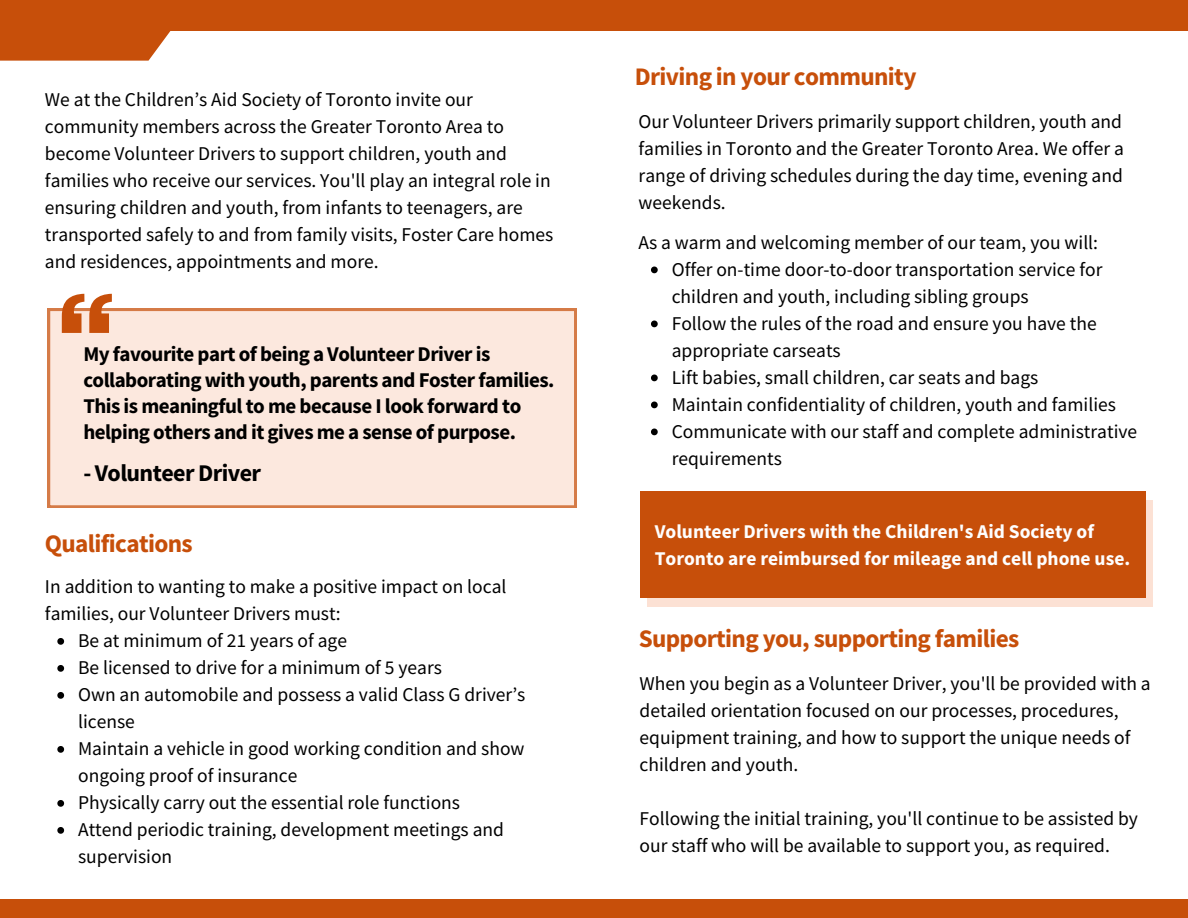
<style>
.page{position:relative;width:1188px;height:918px;background:#fff}
.page>*{position:absolute;margin:0;border:0;box-sizing:border-box;transform-origin:0 0}
.t1{font:700 25.2px "Source Sans Pro";letter-spacing:-.025em;color:#c74f0a}
.t2{font:700 24px "Source Sans Pro";letter-spacing:-.025em;color:#000}
.t3{font:700 21px/25.8px "Source Sans Pro";letter-spacing:-.025em;color:#000}
.t4{font:19.5px/27px "Source Sans Pro";color:#000}
.t5{font:700 19.5px/27px "Source Sans Pro";color:#fefefe}
</style>
<div class="page">
<div style="left:0;top:0;width:1188px;height:31px;background:#c74f0a"></div>
<div style="left:0;top:899px;width:1188px;height:19px;background:#c74f0a"></div>
<div style="left:647px;top:501px;width:505px;height:106px;background:#fce1d4"></div>
<div style="left:640px;top:491px;width:505px;height:107px;background:#c74f0a"></div>
<div style="left:48px;top:309px;width:528px;height:199px;background:#fce8de"></div>
<svg style="left:62px;top:294px;width:50px;height:39px;background:#d88352"></svg>
<div style="left:0;top:0;width:217px;height:61px;background:#c74f0a"></div>
<svg style="left:651px;top:267px;width:7px;height:6px"></svg>
<svg style="left:651px;top:321px;width:7px;height:6px"></svg>
<svg style="left:651px;top:375px;width:7px;height:6px"></svg>
<svg style="left:651px;top:402px;width:7px;height:6px"></svg>
<svg style="left:651px;top:429px;width:7px;height:6px"></svg>
<svg style="left:57px;top:638px;width:7px;height:7px"></svg>
<svg style="left:57px;top:665px;width:7px;height:7px"></svg>
<svg style="left:57px;top:692px;width:7px;height:7px"></svg>
<svg style="left:57px;top:746px;width:7px;height:7px"></svg>
<svg style="left:57px;top:800px;width:7px;height:7px"></svg>
<svg style="left:57px;top:827px;width:7px;height:7px"></svg>
<p class="t4" style="left:45px;top:86px;width:510px">We at the Children’s Aid Society of Toronto invite our community members across the Greater Toronto Area to become Volunteer Drivers to support children, youth and families who receive our services. You'll play an integral role in ensuring children and youth, from infants to teenagers, are transported safely to and from family visits, Foster Care homes and residences, appointments and more.</p>
<p class="t3" style="left:83px;top:341px;width:473px">My favourite part of being a Volunteer Driver is collaborating with youth, parents and Foster families.<br>This is meaningful to me because I look forward to helping others and it gives me a sense of purpose.</p>
<p class="t2" style="left:83px;top:457px;width:179px">- Volunteer Driver</p>
<p class="t1" style="left:45px;top:528px;width:149px">Qualifications</p>
<p class="t4" style="left:45px;top:573px;width:463px">In addition to wanting to make a positive impact on local</p>
<p class="t4" style="left:45px;top:600px;width:297px">families, our Volunteer Drivers must:</p>
<p class="t4" style="left:78px;top:627px;width:270px">Be at minimum of 21 years of age</p>
<p class="t4" style="left:78px;top:654px;width:365px">Be licensed to drive for a minimum of 5 years</p>
<p class="t4" style="left:78px;top:681px;width:449px">Own an automobile and possess a valid Class G driver’s</p>
<p class="t4" style="left:78px;top:708px;width:58px">license</p>
<p class="t4" style="left:78px;top:735px;width:448px">Maintain a vehicle in good working condition and show</p>
<p class="t4" style="left:78px;top:762px;width:221px">ongoing proof of insurance</p>
<p class="t4" style="left:78px;top:789px;width:383px">Physically carry out the essential role functions</p>
<p class="t4" style="left:78px;top:816px;width:427px">Attend periodic training, development meetings and</p>
<p class="t4" style="left:78px;top:843px;width:96px">supervision</p>
<p class="t1" style="left:635px;top:60px;width:283px">Driving in your community</p>
<p class="t4" style="left:639px;top:107px;width:487px;text-align:justify">Our Volunteer Drivers primarily support children, youth and families in Toronto and the Greater Toronto Area. We offer a range of driving schedules during the day time, evening and weekends.</p>
<p class="t4" style="left:672px;top:228px;width:467px;text-indent:-33px">As a warm and welcoming member of our team, you will:<br>Offer on-time door-to-door transportation service for children and youth, including sibling groups<br>Follow the rules of the road and ensure you have the appropriate carseats<br>Lift babies, small children, car seats and bags<br>Maintain confidentiality of children, youth and families Communicate with our staff and complete administrative requirements</p>
<p class="t5" style="left:655px;top:517px;width:477px">Volunteer Drivers with the Children's Aid Society of<br>Toronto are reimbursed for mileage and cell phone use.</p>
<p class="t1" style="left:639px;top:622px;width:382px">Supporting you, supporting families</p>
<p class="t4" style="left:640px;top:670px;width:513px">When you begin as a Volunteer Driver, you'll be provided with a detailed orientation focused on our processes, procedures, equipment training, and how to support the unique needs of children and youth.</p>
<p class="t4" style="left:640px;top:805px;width:500px">Following the initial training, you'll continue to be assisted by our staff who will be available to support you, as required.</p>
</div>
